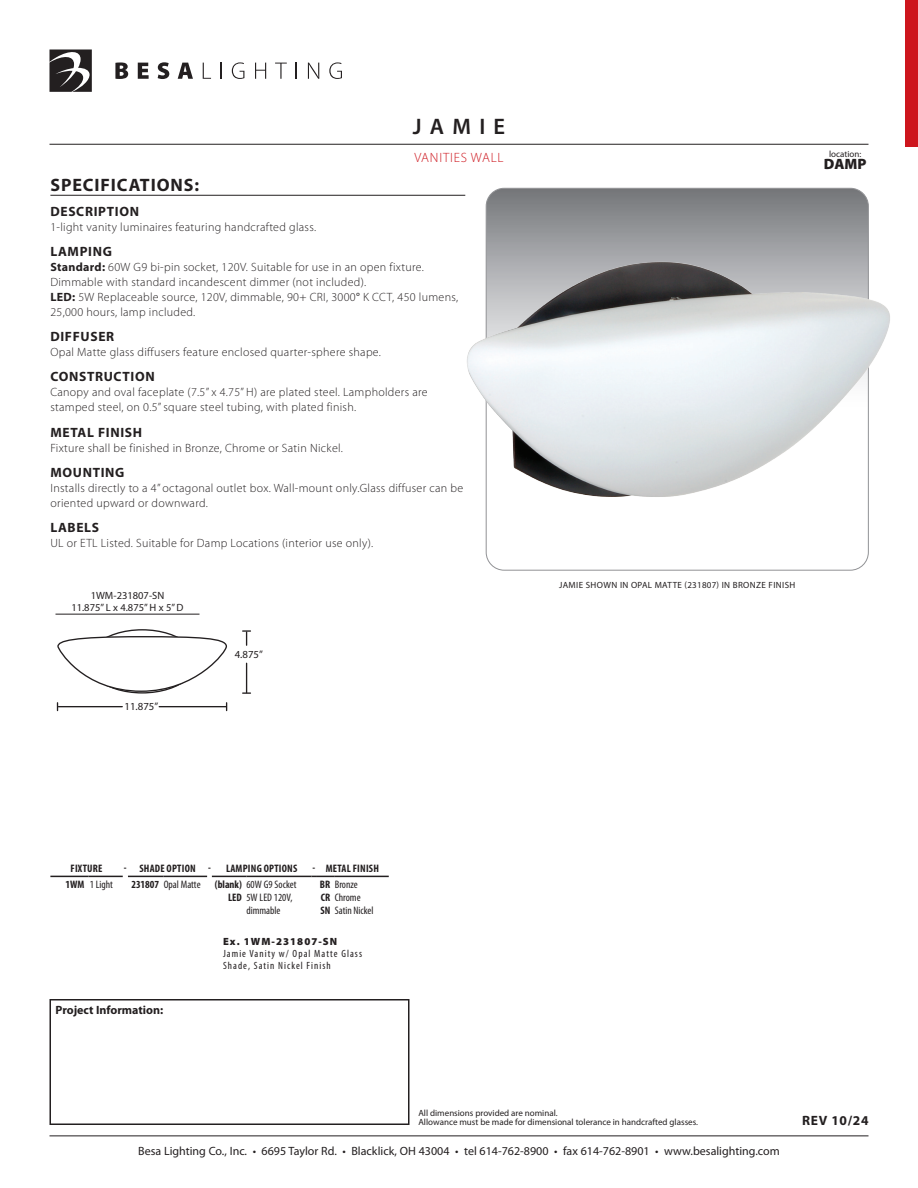
<style>
.page{position:relative;width:918px;height:1188px;background:#fff}
.page>*{position:absolute;margin:0;border:0;box-sizing:border-box;transform-origin:0 0}
.Product_Name__right{font:600 22.5px "Myriad Pro";letter-spacing:.37em;color:#231f20}
.t1{font:700 18px "Myriad Pro";letter-spacing:.05em;color:#231f20}
.t2{font:900 15px "Myriad Pro";color:#231f20}
.t3{font:700 13.5px "Myriad Pro";letter-spacing:.05em;color:#231f20}
.t4{font:300 13.5px "Myriad Pro";letter-spacing:.06em;color:#cd151d}
.t5{font:300 12px/15px "Myriad Pro";letter-spacing:.025em;color:#231f20}
.t6{font:12px "Myriad Pro";color:#231f20}
.t7{font:700 12px "Myriad Pro";color:#231f20}
.t8{font:condensed 10.8px "Myriad Pro";color:#231f20}
.herader_with_gray{font:700 condensed 10.8px "Myriad Pro";letter-spacing:.02em;color:#231f20}
.t9{font:10.8px "Myriad Pro";color:#231f20}
.Product_Name__left{font:condensed 10.5px/12px "Myriad Pro";letter-spacing:.1em;color:#231f20}
.t10{font:10.5px/12px "Myriad Pro";color:#231f20;text-align:center}
.Product_Name__left-2{font:900 10.5px "Myriad Pro";letter-spacing:.1em;color:#231f20}
.t11{font:9px/9px "Myriad Pro";color:#231f20}
.t12{font:9px "Myriad Pro";letter-spacing:.045em;color:#231f20}
.s1{font-weight:700}
.s2{font-weight:400}
</style>
<div class="page">
<hr style="left:50px;top:1136px;width:818px;height:1px;background:#231f20">
<svg style="left:115px;top:62px;width:13px;height:17px"></svg>
<svg style="left:138px;top:63px;width:11px;height:16px"></svg>
<svg style="left:158px;top:62px;width:11px;height:17px"></svg>
<svg style="left:178px;top:63px;width:15px;height:16px"></svg>
<svg style="left:203px;top:63px;width:8px;height:16px"></svg>
<svg style="left:221px;top:63px;width:1px;height:16px"></svg>
<svg style="left:232px;top:62px;width:12px;height:17px"></svg>
<svg style="left:255px;top:63px;width:11px;height:16px"></svg>
<svg style="left:275px;top:63px;width:12px;height:16px"></svg>
<svg style="left:296px;top:63px;width:1px;height:16px"></svg>
<svg style="left:308px;top:63px;width:11px;height:16px"></svg>
<svg style="left:329px;top:62px;width:13px;height:17px"></svg>
<svg style="left:50px;top:50px;width:42px;height:42px"></svg>
<hr style="left:50px;top:144px;width:818px;height:1px;background:#231f20">
<div style="left:905px;top:1px;width:13px;height:146px;background:#cd151d"></div>
<div style="left:50px;top:999px;width:360px;height:126px;border:2px solid #231f20"></div>
<svg style="left:486px;top:188px;width:382px;height:382px"></svg>
<hr style="left:50px;top:195px;width:415px;height:1px;background:#231f20">
<hr style="left:56px;top:614px;width:144px;height:1px;background:#231f20">
<svg style="left:312px;top:876px;width:23px;height:1px"></svg>
<hr style="left:335px;top:876px;width:54px;height:1px;background:#231f20">
<hr style="left:128px;top:876px;width:36px;height:1px;background:#231f20">
<hr style="left:164px;top:876px;width:43px;height:1px;background:#231f20">
<hr style="left:50px;top:876px;width:38px;height:1px;background:#231f20">
<hr style="left:88px;top:876px;width:35px;height:1px;background:#231f20">
<hr style="left:212px;top:876px;width:34px;height:1px;background:#231f20">
<hr style="left:246px;top:876px;width:66px;height:1px;background:#231f20">
<svg style="left:57px;top:629px;width:170px;height:65px"></svg>
<hr style="left:58px;top:706px;width:64px;height:1px;background:#231f20">
<hr style="left:159px;top:706px;width:67px;height:1px;background:#231f20">
<hr style="left:246px;top:663px;width:1px;height:30px;background:#231f20">
<svg style="left:243px;top:630px;width:7px;height:15px"></svg>
<svg style="left:243px;top:692px;width:7px;height:2px"></svg>
<img style="left:467px;top:235px;width:423px;height:289px">
<p class="Product_Name__right" style="left:413px;top:113px;width:94px">JAMIE</p>
<p class="t4" style="left:414px;top:149px;width:91px">VANITIES WALL</p>
<p class="t11" style="left:829px;top:149px;width:34px">location:</p>
<p class="t2" style="left:824px;top:154px;width:44px">DAMP</p>
<p class="t1" style="left:50px;top:173px;width:150px">SPECIFICATIONS:</p>
<p class="t3" style="left:50px;top:202px;width:90px">DESCRIPTION</p>
<p class="t5" style="left:50px;top:219px;width:267px">1-light vanity luminaires featuring handcrafted glass.</p>
<p class="t3" style="left:50px;top:243px;width:63px">LAMPING</p>
<p class="t5" style="left:50px;top:259px;width:409px"><span class="s1">Standard:</span> 60W G9 bi-pin socket, 120V. Suitable for use in an open fixture.<br>Dimmable with standard incandescent dimmer (not included).<br><span class="s1">LED:</span> 5W Replaceable source, 120V, dimmable, 90+ CRI, 3000<span class="s2">°</span> K CCT, 450 lumens, 25,000 hours, lamp included.</p>
<p class="t3" style="left:50px;top:328px;width:65px">DIFFUSER</p>
<p class="t5" style="left:50px;top:345px;width:332px">Opal Matte glass diffusers feature enclosed quarter-sphere shape.</p>
<p class="t3" style="left:50px;top:368px;width:106px">CONSTRUCTION</p>
<p class="t5" style="left:50px;top:385px;width:379px">Canopy and oval faceplate (7.5” x 4.75” H) are plated steel. Lampholders are stamped steel, on 0.5” square steel tubing, with plated finish.</p>
<p class="t3" style="left:50px;top:423px;width:93px">METAL FINISH</p>
<p class="t5" style="left:50px;top:440px;width:294px">Fixture shall be finished in Bronze, Chrome or Satin Nickel.</p>
<p class="t3" style="left:50px;top:463px;width:76px">MOUNTING</p>
<p class="t5" style="left:50px;top:480px;width:414px">Installs directly to a 4” octagonal outlet box. Wall-mount only.Glass diffuser can be oriented upward or downward.</p>
<p class="t3" style="left:50px;top:519px;width:50px">LABELS</p>
<p class="t5" style="left:50px;top:535px;width:324px">UL or ETL Listed. Suitable for Damp Locations (interior use only).</p>
<p class="t10" style="left:71px;top:589px;width:114px">1WM-231807-SN<br>11.875” L x 4.875” H x 5” D</p>
<p class="t9" style="left:125px;top:700px;width:35px">11.875”</p>
<p class="t9" style="left:235px;top:648px;width:30px">4.875”</p>
<p class="t12" style="left:559px;top:579px;width:238px">JAMIE SHOWN IN OPAL MATTE (231807) IN BRONZE FINISH</p>
<p class="herader_with_gray" style="left:71px;top:862px;width:33px">FIXTURE</p>
<p class="herader_with_gray" style="left:124px;top:862px;width:4px">-</p>
<p class="herader_with_gray" style="left:139px;top:862px;width:58px">SHADE OPTION</p>
<p class="herader_with_gray" style="left:208px;top:862px;width:4px">-</p>
<p class="herader_with_gray" style="left:226px;top:862px;width:73px">LAMPING OPTIONS</p>
<p class="herader_with_gray" style="left:312px;top:862px;width:4px">-</p>
<p class="herader_with_gray" style="left:326px;top:862px;width:55px">METAL FINISH</p>
<p class="herader_with_gray" style="left:65px;top:877px;width:20px">1WM</p>
<p class="t8" style="left:90px;top:877px;width:25px">1 Light</p>
<p class="t8" style="left:131px;top:877px;width:71px"><span class="s1">231807</span> Opal Matte</p>
<p class="t8" style="left:215px;top:877px;width:83px"><span class="s1">(blank)</span> 60W G9 Socket</p>
<p class="t8" style="left:320px;top:877px;width:39px"><span class="s1">BR</span> Bronze</p>
<p class="t8" style="left:228px;top:891px;width:66px"><span class="s1">LED</span> 5W LED 120V,</p>
<p class="t8" style="left:321px;top:891px;width:41px"><span class="s1">CR</span> Chrome</p>
<p class="t8" style="left:246px;top:904px;width:36px">dimmable</p>
<p class="t8" style="left:320px;top:904px;width:55px"><span class="s1">SN</span> Satin Nickel</p>
<p class="Product_Name__left-2" style="left:223px;top:935px;width:116px">Ex. 1WM-231807-SN</p>
<p class="Product_Name__left" style="left:223px;top:948px;width:140px">Jamie Vanity w/ Opal Matte Glass<br>Shade, Satin Nickel Finish</p>
<p class="t7" style="left:56px;top:1002px;width:109px">Project Information:</p>
<p class="t11" style="left:418px;top:1108px;width:281px">All dimensions provided are nominal.<br>Allowance must be made for dimensional tolerance in handcrafted glasses.</p>
<p class="t6" style="left:138px;top:1144px;width:643px">Besa Lighting Co., Inc. • 6695 Taylor Rd. • Blacklick, OH 43004 • tel 614-762-8900 • fax 614-762-8901 • www.besalighting.com</p>
<p class="t3" style="left:802px;top:1112px;width:68px">REV 10/24</p>
</div>
